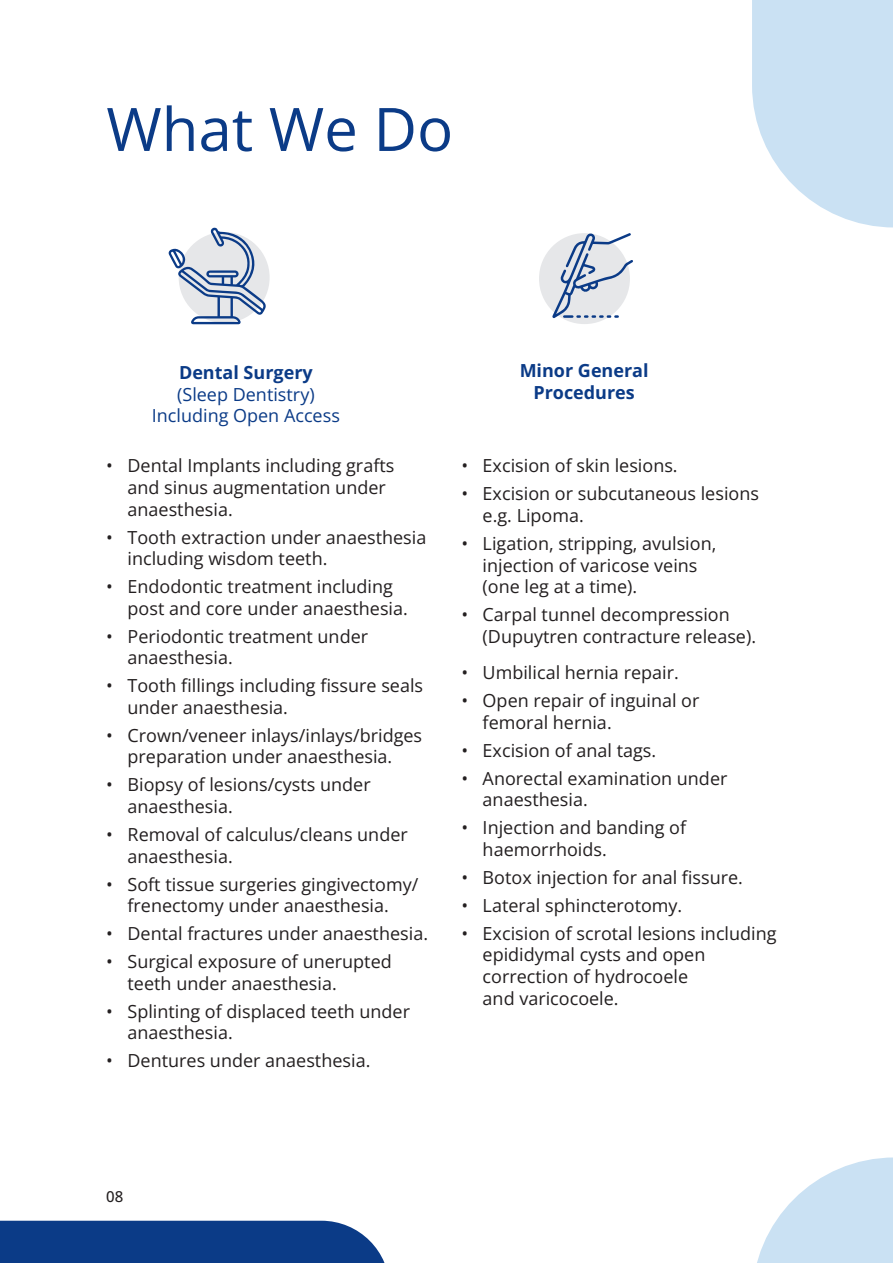
<style>
.page{position:relative;width:893px;height:1263px;background:#fff}
.page>*{position:absolute;margin:0;border:0;box-sizing:border-box;transform-origin:0 0}
.t1{font:60px "Open Sans";color:#0b3b87}
.t2{font:18px/21.6px "Open Sans";color:#231f20}
.t3{font:18px/21.6px "Open Sans";color:#0b3b87;text-align:center}
.t4{font:700 18px/21.6px "Open Sans";color:#0b3b87;text-align:center}
.t5{font:500 15px "Open Sans";color:#231f20}
.s1{font-weight:700}
</style>
<div class="page">
<div style="left:0;top:1221px;width:385px;height:42px;background:#0b3b87"></div>
<svg style="left:757px;top:1157px;width:136px;height:106px"></svg>
<svg style="left:168px;top:228px;width:98px;height:96px"></svg>
<div style="left:539px;top:233px;width:91px;height:91px;background:#e6e7e9;border-radius:50%"></div>
<svg style="left:552px;top:233px;width:81px;height:85px"></svg>
<svg style="left:752px;top:0;width:141px;height:227px"></svg>
<p class="t1" style="left:106px;top:88px;width:348px">What We Do</p>
<p class="t3" style="left:152px;top:361px;width:190px"><span class="s1">Dental Surgery </span>(Sleep Dentistry)<br>Including Open Access</p>
<p class="t2" style="left:128px;top:455px;width:268px;text-indent:-21px">• Dental Implants including grafts and sinus augmentation under anaesthesia.</p>
<p class="t2" style="left:128px;top:526px;width:300px;text-indent:-21px">• Tooth extraction under anaesthesia including wisdom teeth.</p>
<p class="t2" style="left:128px;top:575px;width:282px;text-indent:-21px">• Endodontic treatment including post and core under anaesthesia.</p>
<p class="t2" style="left:128px;top:625px;width:242px;text-indent:-21px">• Periodontic treatment under anaesthesia.</p>
<p class="t2" style="left:128px;top:674px;width:297px;text-indent:-21px">• Tooth fillings including fissure seals under anaesthesia.</p>
<p class="t2" style="left:106px;top:724px;width:317px;text-align:center">• Crown/veneer inlays/inlays/bridges preparation under anaesthesia.</p>
<p class="t2" style="left:128px;top:774px;width:245px;text-indent:-21px">• Biopsy of lesions/cysts under anaesthesia.</p>
<p class="t2" style="left:128px;top:823px;width:282px;text-indent:-21px">• Removal of calculus/cleans under anaesthesia.</p>
<p class="t2" style="left:106px;top:873px;width:314px;text-align:center">• Soft tissue surgeries gingivectomy/ frenectomy under anaesthesia.</p>
<p class="t2" style="left:106px;top:922px;width:323px">• Dental fractures under anaesthesia.</p>
<p class="t2" style="left:128px;top:950px;width:266px;text-indent:-21px">• Surgical exposure of unerupted teeth under anaesthesia.</p>
<p class="t2" style="left:128px;top:1000px;width:284px;text-indent:-21px">• Splinting of displaced teeth under anaesthesia.</p>
<p class="t2" style="left:106px;top:1049px;width:266px">• Dentures under anaesthesia.</p>
<p class="t4" style="left:520px;top:360px;width:130px">Minor General<br>Procedures</p>
<p class="t2" style="left:461px;top:455px;width:218px">• Excision of skin lesions.</p>
<p class="t2" style="left:483px;top:482px;width:278px;text-indent:-21px">• Excision or subcutaneous lesions e.g. Lipoma.</p>
<p class="t2" style="left:483px;top:532px;width:235px;text-indent:-21px">• Ligation, stripping, avulsion, injection of varicose veins (one leg at a time).</p>
<p class="t2" style="left:483px;top:603px;width:275px;text-indent:-21px">• Carpal tunnel decompression (Dupuytren contracture release).</p>
<p class="t2" style="left:461px;top:661px;width:219px">• Umbilical hernia repair.</p>
<p class="t2" style="left:483px;top:689px;width:218px;text-indent:-21px">• Open repair of inguinal or femoral hernia.</p>
<p class="t2" style="left:461px;top:739px;width:196px">• Excision of anal tags.</p>
<p class="t2" style="left:483px;top:767px;width:246px;text-indent:-21px">• Anorectal examination under anaesthesia.</p>
<p class="t2" style="left:483px;top:816px;width:205px;text-indent:-21px">• Injection and banding of haemorrhoids.</p>
<p class="t2" style="left:461px;top:866px;width:283px">• Botox injection for anal fissure.</p>
<p class="t2" style="left:461px;top:894px;width:222px">• Lateral sphincterotomy.</p>
<p class="t2" style="left:483px;top:922px;width:295px;text-indent:-21px">• Excision of scrotal lesions including epididymal cysts and open correction of hydrocoele<br>and varicocoele.</p>
<p class="t5" style="left:106px;top:1187px;width:19px">08</p>
</div>
